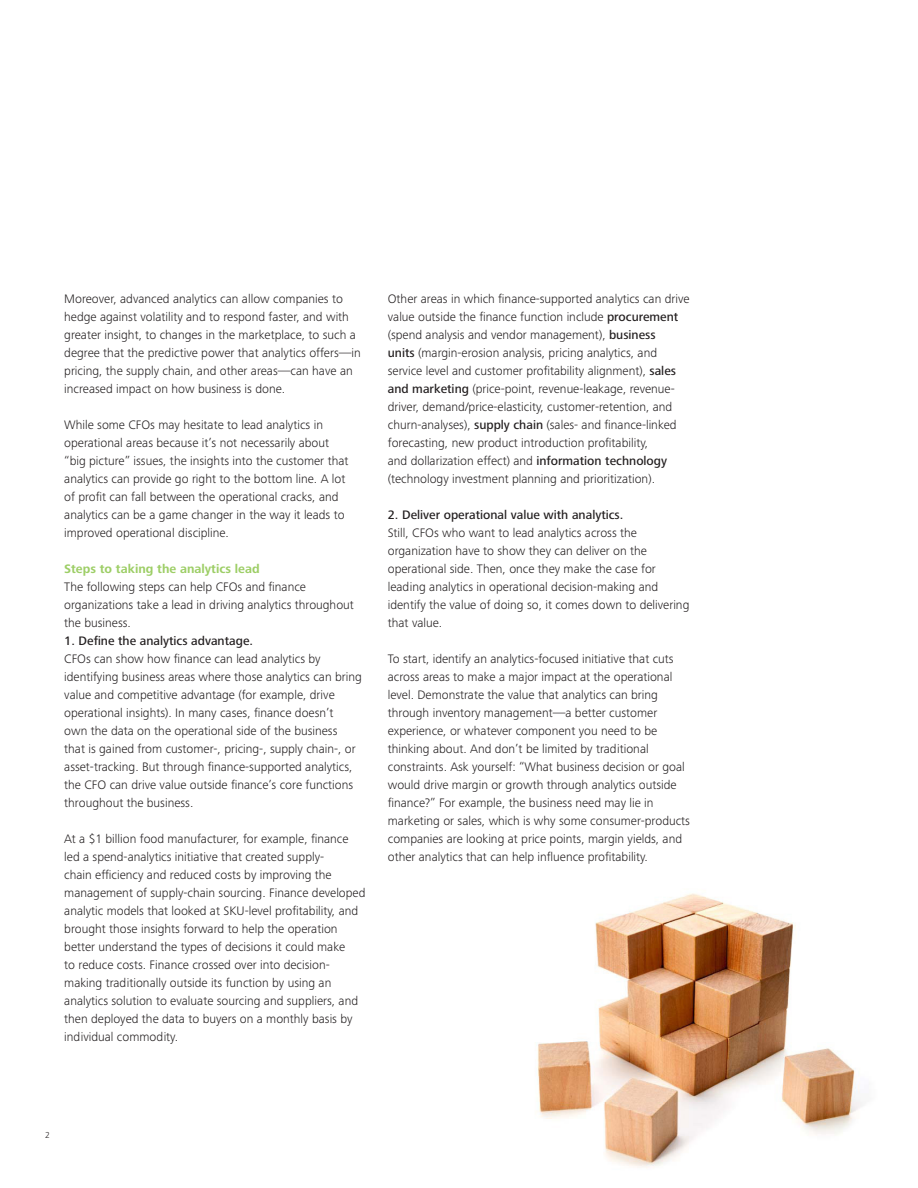
<style>
.page{position:relative;width:918px;height:1188px;background:#fff}
.page>*{position:absolute;margin:0;border:0;box-sizing:border-box;transform-origin:0 0}
.t1{font:300 12.75px/18px "Frutiger Next Pro";color:#231f20}
.t2{font:500 12.75px "Frutiger Next Pro";color:#231f20}
.t3{font:700 12.75px "Frutiger Next Pro";color:#9dce66}
.t4{font:300 9px "Frutiger Next Pro";color:#231f20}
.s1{font-weight:500}
</style>
<div class="page">
<img style="left:537px;top:893px;width:325px;height:275px">
<p class="t1" style="left:64px;top:290px;width:298px">Moreover, advanced analytics can allow companies to hedge against volatility and to respond faster, and with greater insight, to changes in the marketplace, to such a degree that the predictive power that analytics offers—in pricing, the supply chain, and other areas—can have an increased impact on how business is done.</p>
<p class="t1" style="left:64px;top:416px;width:286px">While some CFOs may hesitate to lead analytics in operational areas because it’s not necessarily about “big picture” issues, the insights into the customer that analytics can provide go right to the bottom line. A lot of profit can fall between the operational cracks, and analytics can be a game changer in the way it leads to improved operational discipline.</p>
<p class="t3" style="left:64px;top:562px;width:197px">Steps to taking the analytics lead</p>
<p class="t1" style="left:64px;top:578px;width:291px">The following steps can help CFOs and finance organizations take a lead in driving analytics throughout the business.</p>
<p class="t2" style="left:64px;top:634px;width:190px">1. Define the analytics advantage.</p>
<p class="t1" style="left:64px;top:650px;width:299px">CFOs can show how finance can lead analytics by identifying business areas where those analytics can bring value and competitive advantage (for example, drive operational insights). In many cases, finance doesn’t<br>own the data on the operational side of the business<br>that is gained from customer-, pricing-, supply chain-, or asset-tracking. But through finance-supported analytics, the CFO can drive value outside finance’s core functions throughout the business.</p>
<p class="t1" style="left:64px;top:830px;width:303px">At a $1 billion food manufacturer, for example, finance led a spend-analytics initiative that created supply-<br>chain efficiency and reduced costs by improving the management of supply-chain sourcing. Finance developed analytic models that looked at SKU-level profitability, and brought those insights forward to help the operation better understand the types of decisions it could make<br>to reduce costs. Finance crossed over into decision&shy;making traditionally outside its function by using an analytics solution to evaluate sourcing and suppliers, and then deployed the data to buyers on a monthly basis by individual commodity.</p>
<p class="t1" style="left:388px;top:290px;width:303px">Other areas in which finance-supported analytics can drive value outside the finance function include <span class="s1">procurement </span>(spend analysis and vendor management), <span class="s1">business<br>units</span> (margin-erosion analysis, pricing analytics, and service level and customer profitability alignment), <span class="s1">sales and marketing</span> (price-point, revenue-leakage, revenue&shy;driver, demand/price-elasticity, customer-retention, and churn-analyses), <span class="s1">supply chain</span> (sales- and finance-linked forecasting, new product introduction profitability,<br>and dollarization effect) and <span class="s1">information technology </span>(technology investment planning and prioritization).</p>
<p class="t2" style="left:388px;top:508px;width:237px">2. Deliver operational value with analytics.</p>
<p class="t1" style="left:388px;top:524px;width:303px">Still, CFOs who want to lead analytics across the organization have to show they can deliver on the operational side. Then, once they make the case for leading analytics in operational decision-making and identify the value of doing so, it comes down to delivering that value.</p>
<p class="t1" style="left:388px;top:650px;width:304px">To start, identify an analytics-focused initiative that cuts across areas to make a major impact at the operational level. Demonstrate the value that analytics can bring through inventory management—a better customer experience, or whatever component you need to be thinking about. And don’t be limited by traditional constraints. Ask yourself: “What business decision or goal would drive margin or growth through analytics outside finance?” For example, the business need may lie in marketing or sales, which is why some consumer-products companies are looking at price points, margin yields, and other analytics that can help influence profitability.</p>
<p class="t4" style="left:45px;top:1130px;width:6px">2</p>
</div>
